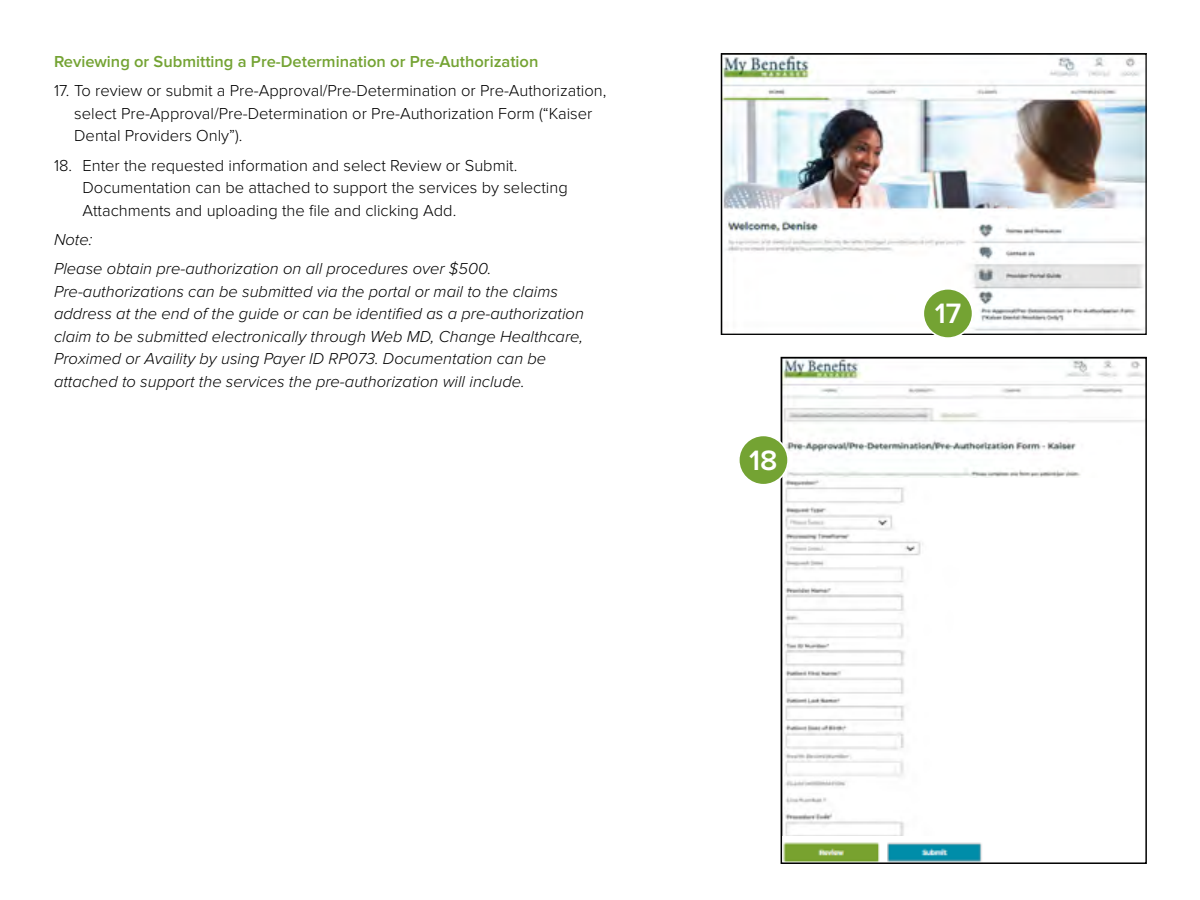
<style>
.page{position:relative;width:1200px;height:900px;background:#fff}
.page>*{position:absolute;margin:0;border:0;box-sizing:border-box;transform-origin:0 0}
.t1{font:600 29.1px "Proxima Nova";color:#fff}
.t2{font:italic 300 16.5px/22.5px "Proxima Nova";color:#000}
.t3{font:300 16.5px/22.5px "Proxima Nova";color:#000}
.t4{font:600 16.5px "Proxima Nova";color:#74a333}
</style>
<div class="page">
<img style="left:723px;top:55px;width:422px;height:276px">
<div style="left:721px;top:53px;width:426px;height:282px;border:1px solid #000"></div>
<div style="left:923px;top:289px;width:50px;height:49px;background:#74a333;border-radius:50%"></div>
<div style="left:923px;top:288px;width:50px;height:51px;border:2px solid #fff;border-radius:50%"></div>
<img style="left:784px;top:360px;width:360px;height:476px">
<img style="left:784px;top:842px;width:198px;height:19px">
<div style="left:781px;top:357px;width:366px;height:507px;border:2px solid #000"></div>
<div style="left:739px;top:435px;width:49px;height:50px;background:#74a333;border-radius:50%"></div>
<div style="left:738px;top:435px;width:51px;height:51px;border:2px solid #fff;border-radius:50%"></div>
<p class="t4" style="left:54px;top:54px;width:486px">Reviewing or Submitting a Pre-Determination or Pre-Authorization</p>
<p class="t3" style="left:74px;top:80px;width:534px;text-indent:-20px">17. To review or submit a Pre-Approval/Pre-Determination or Pre-Authorization, select Pre-Approval/Pre-Determination or Pre-Authorization Form (“Kaiser<br>Dental Providers Only”).</p>
<p class="t3" style="left:82px;top:155px;width:487px;text-indent:-28px">18. Enter the requested information and select Review or Submit.<br>Documentation can be attached to support the services by selecting<br>Attachments and uploading the file and clicking Add.</p>
<p class="t2" style="left:54px;top:225px;width:439px;line-height:29.2px">Note:<br>Please obtain pre-authorization on all procedures over $500.</p>
<p class="t2" style="left:54px;top:281px;width:531px">Pre-authorizations can be submitted via the portal or mail to the claims address at the end of the guide or can be identified as a pre-authorization claim to be submitted electronically through Web MD, Change Healthcare, Proximed or Availity by using Payer ID RP073. Documentation can be attached to support the services the pre-authorization will include.</p>
<h1 class="t1" style="left:749px;top:447px;width:30px">18</h1>
<h1 class="t1" style="left:935px;top:300px;width:28px">17</h1>
</div>
